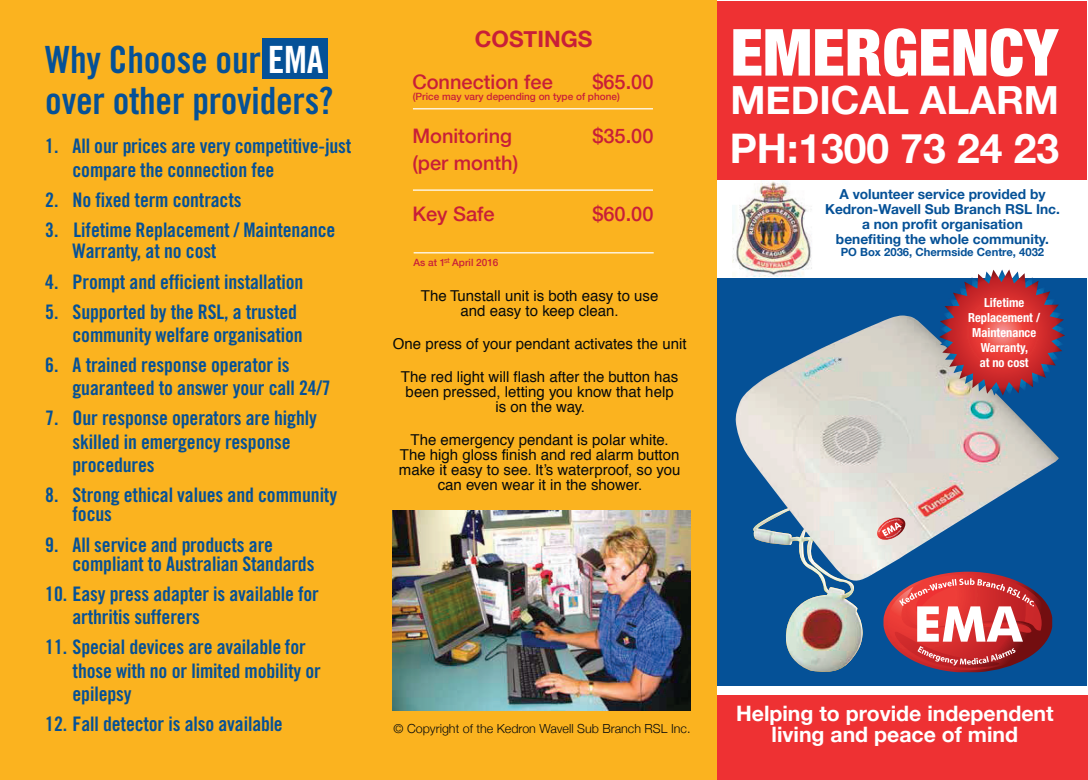
<style>
.page{position:relative;width:1088px;height:780px;background:#fff}
.page>*{position:absolute;margin:0;border:0;box-sizing:border-box;transform-origin:0 0}
.t1{font:900 condensed 65px "Helvetica Neue LT Com";color:#fff}
.t2{font:700 40.75px "Helvetica Neue";color:#fff}
.t3{font:700 38.75px "Helvetica Neue";color:#fff}
.t4{font:37.5px/40.6px "Trade Gothic Bold Cond Twenty";letter-spacing:-.005em;color:#055197}
.t5{font:700 22.5px "Helvetica Neue";color:#c81f38}
.t6{font:700 21.25px/21.2px "Helvetica Neue";color:#fff;text-align:center}
.t7{font:20px/23.1px "Trade Gothic Bold Cond Twenty";letter-spacing:-.005em;color:#055197}
.t8{font:500 20px "Helvetica Neue";color:#c81f38}
.t9{font:15px/15px "Helvetica";color:#070a0b;text-align:center}
.t10{font:700 13.75px/15px "Helvetica Neue";color:#055197;text-align:center}
.t11{font:700 condensed 12.5px/15px "Helvetica Neue";color:#fff;text-align:center}
.t12{font:300 12.5px "Helvetica Neue";color:#070a0b}
.t13{font:700 11.25px "Helvetica Neue";color:#055197}
.t14{font:500 10px "Helvetica Neue";color:#c81f38}
.s1{color:#fff}
</style>
<div class="page">
<div style="left:715px;top:278px;width:371px;height:484px;background:#055197"></div>
<div style="left:715px;top:691px;width:373px;height:88px;background:#ee3133"></div>
<div style="left:714px;top:686px;width:374px;height:9px;background:#fff"></div>
<img style="left:732px;top:179px;width:80px;height:97px">
<div style="left:716px;top:1px;width:370px;height:178px;background:#ee3133"></div>
<div style="left:0;top:0;width:716px;height:779px;background:#fbb31f"></div>
<img style="left:393px;top:510px;width:297px;height:201px">
<hr style="left:413px;top:108px;width:240px;height:1px;background:#fff">
<hr style="left:413px;top:189px;width:240px;height:2px;background:#fff">
<hr style="left:414px;top:252px;width:240px;height:1px;background:#fff">
<div style="left:262px;top:38px;width:66px;height:40px;background:#055197"></div>
<img style="left:735px;top:315px;width:324px;height:180px">
<svg style="left:939px;top:269px;width:126px;height:126px"></svg>
<svg style="left:753px;top:495px;width:299px;height:178px"></svg>
<p class="t4" style="left:45px;top:39px;width:290px">Why Choose our <span class="s1">EMA </span>over other providers?</p>
<p class="t7" style="left:73px;top:134px;width:280px;text-indent:-27px">1. All our prices are very competitive-just compare the connection fee</p>
<p class="t7" style="left:45px;top:188px;width:198px">2. No fixed term contracts</p>
<p class="t7" style="left:73px;top:219px;width:264px;line-height:21.5px;text-indent:-27px">3. Lifetime Replacement / Maintenance<br>Warranty, at no cost</p>
<p class="t7" style="left:45px;top:270px;width:260px">4. Prompt and efficient installation</p>
<p class="t7" style="left:45px;top:300px;width:259px;text-align:right">5. Supported by the RSL, a trusted community welfare organisation</p>
<p class="t7" style="left:73px;top:353px;width:260px;text-indent:-27px">6. A trained response operator is guaranteed to answer your call 24/7</p>
<p class="t7" style="left:73px;top:406px;width:246px;text-indent:-27px">7. Our response operators are highly skilled in emergency response procedures</p>
<p class="t7" style="left:73px;top:485px;width:266px;line-height:19.4px;text-indent:-27px">8. Strong ethical values and community focus</p>
<p class="t7" style="left:73px;top:534px;width:243px;line-height:19.4px;text-indent:-27px">9. All service and products are compliant to Australian Standards</p>
<p class="t7" style="left:73px;top:582px;width:248px;text-indent:-27px">10. Easy press adapter is available for arthritis sufferers</p>
<p class="t7" style="left:73px;top:635px;width:250px;text-indent:-27px">11. Special devices are available for those with no or limited mobility or epilepsy</p>
<p class="t7" style="left:45px;top:712px;width:239px">12. Fall detector is also available</p>
<p class="t5" style="left:475px;top:18px;width:119px">COSTINGS</p>
<p class="t8" style="left:412px;top:65px;width:142px">Connection fee</p>
<p class="t8" style="left:592px;top:65px;width:63px">$65.00</p>
<p class="t8" style="left:412px;top:120px;width:101px">Monitoring</p>
<p class="t8" style="left:592px;top:120px;width:63px">$35.00</p>
<p class="t8" style="left:412px;top:147px;width:107px">(per month)</p>
<p class="t8" style="left:412px;top:198px;width:84px">Key Safe</p>
<p class="t8" style="left:592px;top:198px;width:63px">$60.00</p>
<p class="t14" style="left:413px;top:89px;width:208px">(Price may vary depending on type of phone)</p>
<p class="t14" style="left:414px;top:254px;width:86px">As at 1<sup>s</sup> <sup>t</sup> April 2016</p>
<p class="t9" style="left:421px;top:289px;width:239px">The Tunstall unit is both easy to use and easy to keep clean.</p>
<p class="t9" style="left:393px;top:337px;width:295px">One press of your pendant activates the unit</p>
<p class="t9" style="left:401px;top:370px;width:279px">The red light will flash after the button has been pressed, letting you know that help is on the way.</p>
<p class="t9" style="left:399px;top:433px;width:283px">The emergency pendant is polar white.<br>The high gloss finish and red alarm button make it easy to see. It’s waterproof, so you can even wear it in the shower.</p>
<p class="t12" style="left:393px;top:718px;width:298px">© Copyright of the Kedron Wavell Sub Branch RSL Inc.</p>
<p class="t1" style="left:730px;top:14px;width:329px">EMERGENCY</p>
<p class="t3" style="left:730px;top:65px;width:330px">MEDICAL ALARM</p>
<p class="t2" style="left:730px;top:111px;width:331px">PH:1300 73 24 23</p>
<p class="t10" style="left:825px;top:186px;width:236px">A volunteer service provided by<br>Kedron-Wavell Sub Branch RSL Inc. a non profit organisation<br>benefiting the whole community.</p>
<p class="t13" style="left:841px;top:242px;width:205px">PO Box 2036, Chermside Centre, 4032</p>
<p class="t11" style="left:968px;top:295px;width:73px">Lifetime<br>Replacement /<br>Maintenance<br>Warranty,<br>at no cost</p>
<p class="t6" style="left:736px;top:701px;width:319px">Helping to provide independent living and peace of mind</p>
</div>
